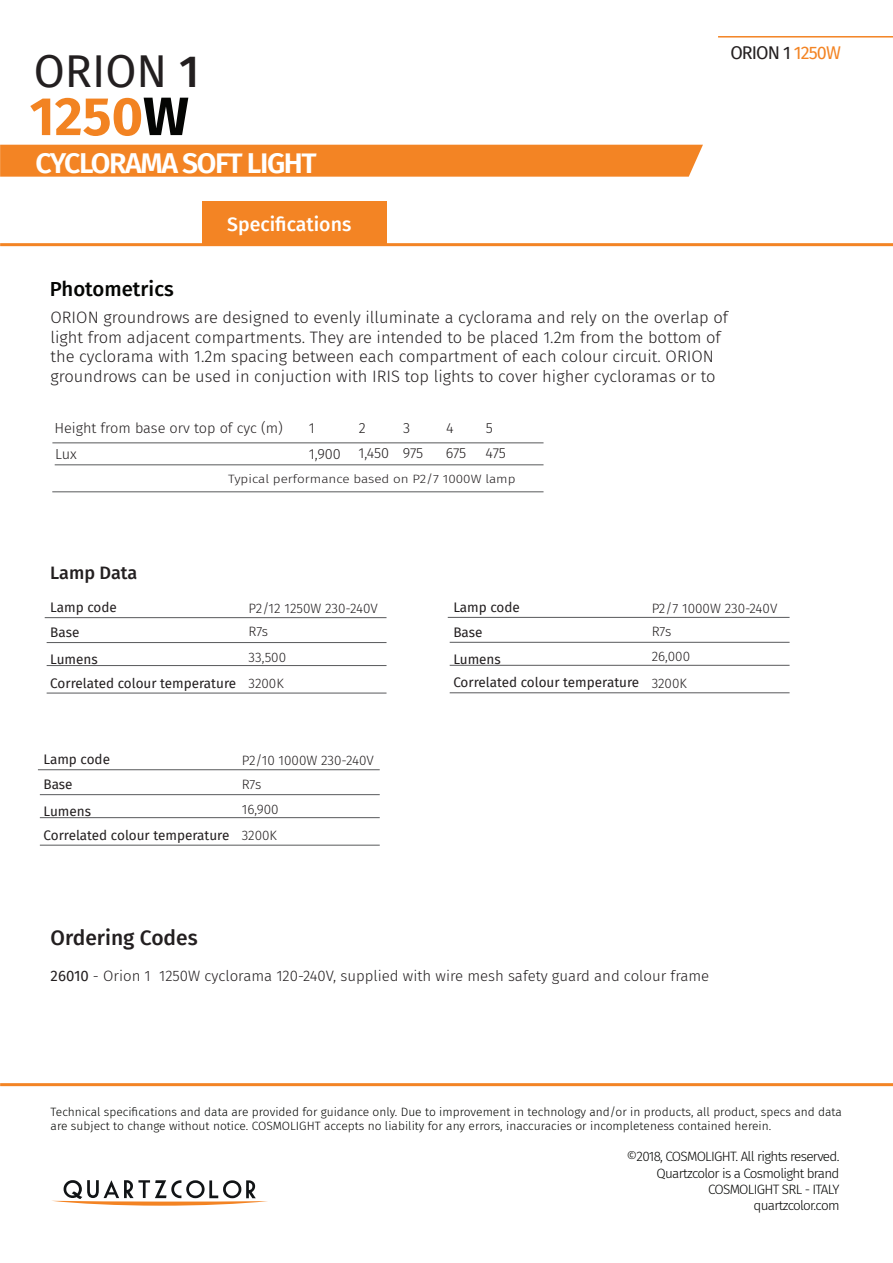
<style>
.page{position:relative;width:893px;height:1263px;background:#fff}
.page>*{position:absolute;margin:0;border:0;box-sizing:border-box;transform-origin:0 0}
.t1{font:700 54px "Fira Sans";color:#f28322}
.t2{font:45px "Fira Sans";color:#231f20}
.t3{font:600 28.5px "Fira Sans";letter-spacing:-.05em;color:#fff}
.t4{font:500 21px "Fira Sans";color:#231f20}
.t5{font:500 20.4px "Fira Sans";color:#040503}
.t6{font:500 19.5px "Fira Sans";color:#fff}
.t7{font:18px "Fira Sans";letter-spacing:-.05em;color:#231f20}
.t8{font:500 18px "Fira Sans";letter-spacing:-.005em;color:#231f20}
.t9{font:300 16.5px/19.8px "Fira Sans";color:#231f20}
.t10{font:300 15px "Fira Sans";color:#231f20}
.t11{font:300 14.55px/25.3px "Fira Sans";color:#231f20}
.t12{font:13.5px/25.2px "Fira Sans";color:#231f20}
.t13{font:300 13.5px/16.2px "Fira Sans";letter-spacing:-.05em;color:#040503;text-align:right}
.t14{font:300 13.5px/23.4px "Fira Sans";color:#231f20}
.t15{font:300 12px/14.4px "Fira Sans";color:#040503}
.t16{font:300 12px "Fira Sans";color:#231f20;scale:1.12 1}
.s1{font-weight:500}
.s2{color:#040503}
.s3{color:#f38424}
.s4{font-weight:400}
</style>
<div class="page">
<svg style="left:52px;top:1180px;width:216px;height:26px"></svg>
<hr style="left:0;top:243px;width:893px;height:3px;background:#f38424">
<div style="left:202px;top:201px;width:185px;height:44px;background:#f38424"></div>
<hr style="left:0;top:1083px;width:893px;height:3px;background:#f38424">
<hr style="left:718px;top:36px;width:175px;height:2px;background:#f38424">
<div style="left:0;top:145px;width:703px;height:32px;background:#f38424"></div>
<hr style="left:55px;top:464px;width:489px;height:1px;background:#58595b">
<hr style="left:45px;top:617px;width:341px;height:1px;background:#58595b">
<hr style="left:47px;top:642px;width:339px;height:1px;background:#58595b">
<hr style="left:47px;top:665px;width:339px;height:1px;background:#58595b">
<hr style="left:47px;top:693px;width:339px;height:1px;background:#58595b">
<hr style="left:52px;top:491px;width:492px;height:1px;background:#58595b">
<hr style="left:52px;top:442px;width:492px;height:1px;background:#58595b">
<hr style="left:448px;top:617px;width:342px;height:1px;background:#58595b">
<hr style="left:450px;top:642px;width:340px;height:1px;background:#58595b">
<hr style="left:450px;top:665px;width:340px;height:1px;background:#58595b">
<hr style="left:450px;top:692px;width:340px;height:1px;background:#58595b">
<hr style="left:38px;top:769px;width:342px;height:1px;background:#58595b">
<hr style="left:40px;top:794px;width:340px;height:1px;background:#58595b">
<hr style="left:40px;top:817px;width:340px;height:1px;background:#58595b">
<hr style="left:40px;top:845px;width:340px;height:1px;background:#58595b">
<h2 class="t2" style="left:34px;top:37px;width:167px">ORION <span class="s1">1</span></h2>
<h1 class="t1" style="left:30px;top:71px;width:161px">1250<span class="s2">W</span></h1>
<h3 class="t3" style="left:36px;top:140px;width:283px">CYCLORAMA SOFT LIGHT</h3>
<p class="t5" style="left:50px;top:273px;width:125px">Photometrics</p>
<p class="t6" style="left:227px;top:209px;width:126px">Specifications</p>
<p class="t7" style="left:730px;top:39px;width:112px">ORION 1 <span class="s3">1250W</span></p>
<p class="t9" style="left:50px;top:307px;width:679px">ORION groundrows are designed to evenly illuminate a cyclorama and rely on the overlap of light from adjacent compartments. They are intended to be placed 1.2m from the bottom of the cyclorama with 1.2m spacing between each compartment of each colour circuit. ORION groundrows can be used in conjuction with IRIS top lights to cover higher cycloramas or to</p>
<p class="t11" style="left:54px;top:415px;width:230px">Height from base orv top of cyc (m)<br>Lux</p>
<p class="t11" style="left:358px;top:415px;width:32px">2<br>1,450</p>
<p class="t11" style="left:403px;top:415px;width:22px">3<br>975</p>
<p class="t11" style="left:309px;top:415px;width:34px">1<br>1,900</p>
<p class="t11" style="left:446px;top:415px;width:22px">4<br>675</p>
<p class="t11" style="left:485px;top:415px;width:22px">5<br>475</p>
<p class="t16" style="left:228px;top:470px;width:258px">Typical performance based on P2/7 1000W lamp</p>
<p class="t8" style="left:50px;top:558px;width:88px">Lamp Data</p>
<p class="t12" style="left:50px;top:594px;width:68px">Lamp code<br>Base</p>
<p class="t12" style="left:50px;top:647px;width:187px;line-height:23.7px">Lumens<br>Correlated colour temperature</p>
<p class="t14" style="left:249px;top:596px;width:131px">P2/12 1250W 230-240V<br>R7s</p>
<p class="t14" style="left:249px;top:644px;width:39px;line-height:26.4px">33,500<br>3200K</p>
<p class="t12" style="left:43px;top:746px;width:68px">Lamp code<br>Base</p>
<p class="t12" style="left:43px;top:799px;width:187px;line-height:23.7px">Lumens<br>Correlated colour temperature</p>
<p class="t14" style="left:242px;top:749px;width:134px">P2/10 1000W 230-240V<br>R7s</p>
<p class="t14" style="left:242px;top:796px;width:38px;line-height:26.4px">16,900<br>3200K</p>
<p class="t12" style="left:453px;top:594px;width:68px">Lamp code<br>Base</p>
<p class="t12" style="left:453px;top:647px;width:187px;line-height:23.7px">Lumens<br>Correlated colour temperature</p>
<p class="t14" style="left:652px;top:596px;width:127px">P2/7 1000W 230-240V<br>R7s</p>
<p class="t14" style="left:652px;top:643px;width:40px;line-height:26.4px">26,000<br>3200K</p>
<p class="t4" style="left:51px;top:921px;width:149px">Ordering Codes</p>
<p class="t10" style="left:51px;top:965px;width:660px"><span class="s4">26010</span> - Orion 1 1250W cyclorama 120-240V, supplied with wire mesh safety guard and colour frame</p>
<p class="t15" style="left:51px;top:1104px;width:793px">Technical specifications and data are provided for guidance only. Due to improvement in technology and/or in products, all product, specs and data are subject to change without notice. COSMOLIGHT accepts no liability for any errors, inaccuracies or incompleteness contained herein.</p>
<p class="t13" style="left:626px;top:1148px;width:215px">©2018, COSMOLIGHT. All rights reserved.<br>Quartzcolor is a Cosmolight brand<br>COSMOLIGHT SRL - ITALY quartzcolor.com</p>
</div>
